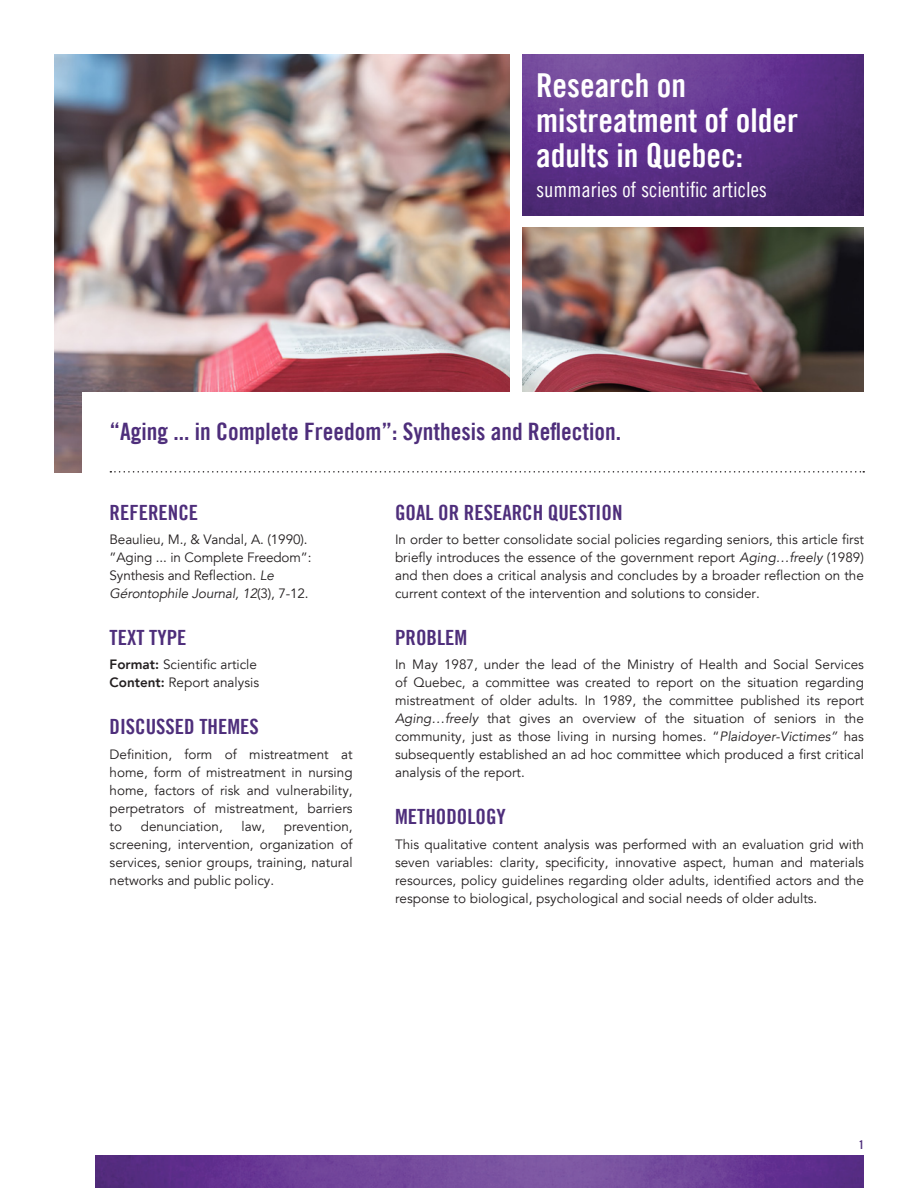
<style>
.page{position:relative;width:918px;height:1188px;background:#fff}
.page>*{position:absolute;margin:0;border:0;box-sizing:border-box;transform-origin:0 0}
.t1{font:33px/35.2px "Trade Gothic Bold Cond Twenty";color:#fff}
.Sous-titres{font:24px "Trade Gothic Bold Cond Twenty";color:#4e2e7b}
.Sous-titres-2{font:21px "Trade Gothic Bold Cond Twenty";color:#4e2e7b}
.t2{font:21px "Trade Gothic Cond Eighteen";color:#fff}
.Texte_avenir{font:13.5px/18px "Avenir";color:#231f20;text-align:justify}
.Sous-titres-3{font:12px "Trade Gothic Bold Cond Twenty";color:#4e2e7b}
.s1{font-style:italic}
.s2{font-weight:800}
</style>
<div class="page">
<img style="left:54px;top:54px;width:455px;height:419px">
<img style="left:523px;top:54px;width:341px;height:162px">
<img style="left:523px;top:227px;width:341px;height:165px">
<div style="left:83px;top:392px;width:781px;height:764px;background:#fff"></div>
<img style="left:95px;top:1156px;width:769px;height:32px">
<svg style="left:110px;top:471px;width:754px;height:2px"></svg>
<p class="t1" style="left:536px;top:69px;width:264px">Research on mistreatment of older adults in Quebec:</p>
<p class="t2" style="left:536px;top:180px;width:232px">summaries of scientific articles</p>
<p class="Sous-titres" style="left:110px;top:421px;width:513px">“Aging ... in Complete Freedom”: Synthesis and Reflection.</p>
<p class="Sous-titres-2" style="left:110px;top:502px;width:90px">REFERENCE</p>
<p class="Texte_avenir" style="left:110px;top:532px;width:203px;text-align:left">Beaulieu, M., &amp; Vandal, A. (1990). ”Aging ... in Complete Freedom”:<br>Synthesis and Reflection. <span class="s1">Le Gérontophile Journal, 12</span>(3), 7-12.</p>
<p class="Sous-titres-2" style="left:110px;top:628px;width:78px">TEXT TYPE</p>
<p class="Texte_avenir" style="left:110px;top:657px;width:151px"><span class="s2">Format:</span> Scientific article<br><span class="s2">Content:</span> Report analysis</p>
<p class="Sous-titres-2" style="left:110px;top:717px;width:151px">DISCUSSED THEMES</p>
<p class="Texte_avenir" style="left:110px;top:746px;width:245px">Definition, form of mistreatment at home, form of mistreatment in nursing home, factors of risk and vulnerability, perpetrators of mistreatment, barriers to</p>
<p class="Texte_avenir" style="left:141px;top:818px;width:84px">denunciation,</p>
<p class="Texte_avenir" style="left:241px;top:818px;width:25px">law,</p>
<p class="Texte_avenir" style="left:110px;top:818px;width:245px;text-indent:174px">prevention, screening, intervention, organization of services, senior groups, training, natural networks and public policy.</p>
<p class="Sous-titres-2" style="left:395px;top:502px;width:229px">GOAL OR RESEARCH QUESTION</p>
<p class="Texte_avenir" style="left:395px;top:532px;width:470px">In order to better consolidate social policies regarding seniors, this article first briefly introduces the essence of the government report <span class="s1">Aging…freely</span> (1989) and then does a critical analysis and concludes by a broader reflection on the current context of the intervention and solutions to consider.</p>
<p class="Sous-titres-2" style="left:395px;top:628px;width:74px">PROBLEM</p>
<p class="Texte_avenir" style="left:395px;top:657px;width:470px">In May 1987, under the lead of the Ministry of Health and Social Services of Quebec, a committee was created to report on the situation regarding mistreatment of older adults. In 1989, the committee published its report <span class="s1">Aging…freely</span> that gives an overview of the situation of seniors in the community, just as those living in nursing homes. “<span class="s1">Plaidoyer-Victimes”</span> has subsequently established an ad hoc committee which produced a first critical analysis of the report.</p>
<p class="Sous-titres-2" style="left:395px;top:807px;width:112px">METHODOLOGY</p>
<p class="Texte_avenir" style="left:395px;top:836px;width:470px">This qualitative content analysis was performed with an evaluation grid with seven variables: clarity, specificity, innovative aspect, human and materials resources, policy guidelines regarding older adults, identified actors and the response to biological, psychological and social needs of older adults.</p>
<p class="Sous-titres-3" style="left:859px;top:1140px;width:7px">1</p>
</div>
